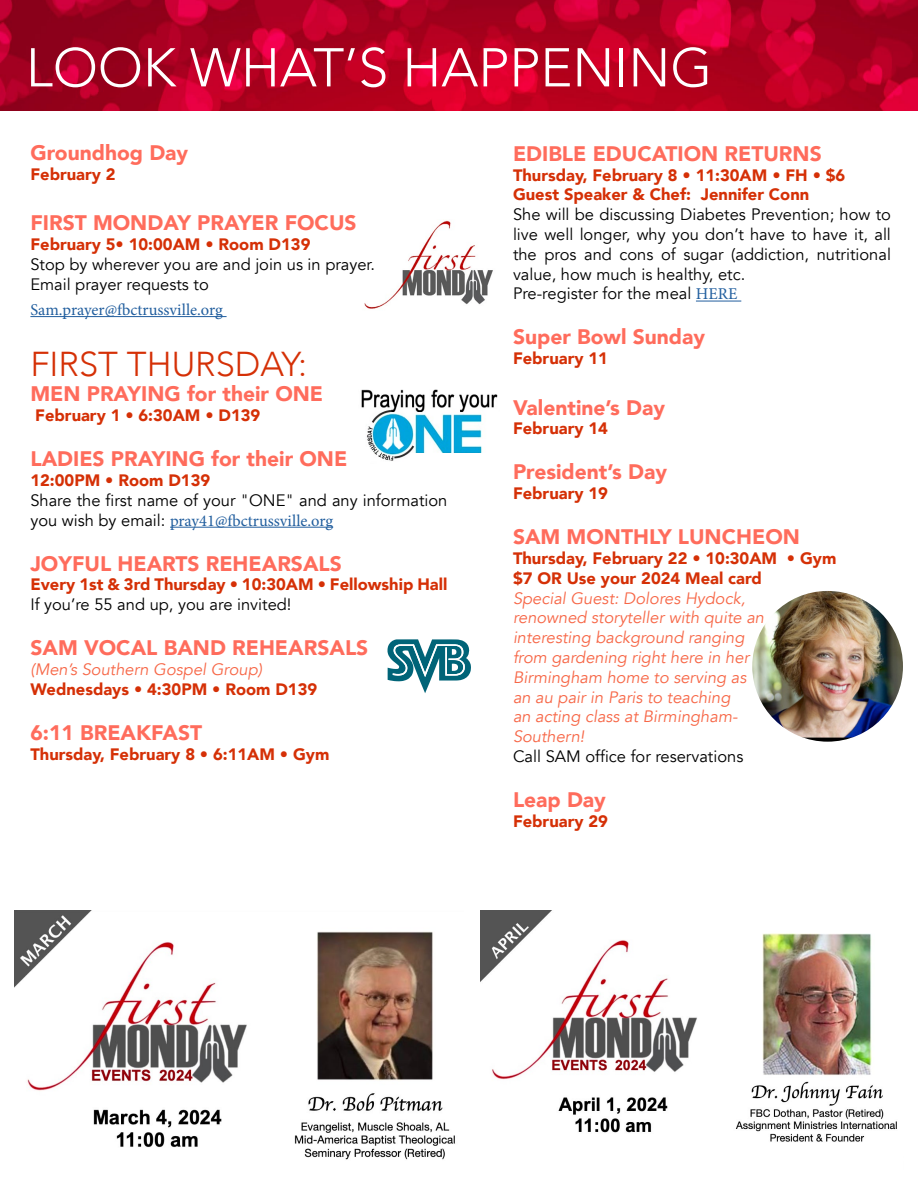
<style>
.page{position:relative;width:918px;height:1188px;background:#fff}
.page>*{position:absolute;margin:0;border:0;box-sizing:border-box;transform-origin:0 0}
.t1{font:300 54px "Avenir";color:#fff}
.t2{font:300 34.5px "Avenir";color:#d53006}
.t3{font:900 21px "Avenir";color:#ff6c5c}
.t4{font:16.5px/19.8px "Avenir";color:#000}
.t5{font:900 16.5px/19.8px "Avenir";color:#d53006}
.t6{font:italic 16.5px/19.8px "Avenir";color:#f76747}
.t7{font:16.5px "Minion Pro";color:#215e9e}
.s1{font-family:"Avenir";color:#000}
.s2{font-family:"Minion Pro";color:#215e9e}
</style>
<div class="page">
<img style="left:0;top:0;width:918px;height:110px">
<hr style="left:30px;top:316px;width:197px;height:1px;background:#215e9e">
<hr style="left:170px;top:527px;width:163px;height:1px;background:#215e9e">
<img style="left:364px;top:220px;width:129px;height:89px">
<svg style="left:387px;top:639px;width:84px;height:54px"></svg>
<img style="left:361px;top:389px;width:137px;height:72px">
<div style="left:410px;top:453px;width:76px;height:17px;background:#fff"></div>
<hr style="left:696px;top:301px;width:45px;height:1px;background:#215e9e">
<img style="left:752px;top:591px;width:151px;height:151px;border-radius:75px">
<img style="left:480px;top:910px;width:417px;height:232px">
<img style="left:14px;top:910px;width:441px;height:250px">
<h1 class="t1" style="left:26px;top:36px;width:688px">LOOK WHAT’S HAPPENING</h1>
<p class="t3" style="left:30px;top:135px;width:159px">Groundhog Day</p>
<p class="t5" style="left:30px;top:164px;width:87px">February 2</p>
<p class="t3" style="left:30px;top:205px;width:328px">FIRST MONDAY PRAYER FOCUS</p>
<p class="t5" style="left:30px;top:234px;width:282px">February 5• 10:00AM • Room D139</p>
<p class="t4" style="left:30px;top:255px;width:346px">Stop by wherever you are and join us in prayer.<br>Email prayer requests to</p>
<p class="t7" style="left:30px;top:299px;width:194px">Sam.prayer@fbctrussville.org</p>
<h2 class="t2" style="left:30px;top:344px;width:278px">FIRST THURSDAY:</h2>
<p class="t3" style="left:30px;top:376px;width:294px">MEN PRAYING for their ONE</p>
<p class="t5" style="left:35px;top:405px;width:227px">February 1 • 6:30AM • D139</p>
<p class="t3" style="left:30px;top:441px;width:318px">LADIES PRAYING for their ONE</p>
<p class="t5" style="left:30px;top:470px;width:181px">12:00PM • Room D139</p>
<p class="t4" style="left:30px;top:490px;width:419px">Share the first name of your "ONE" and any information</p>
<p class="t7" style="left:30px;top:509px;width:304px"><span class="s1">you wish by email:</span> pray41@fbctrussville.org</p>
<p class="t3" style="left:30px;top:545px;width:313px">JOYFUL HEARTS REHEARSALS</p>
<p class="t5" style="left:30px;top:574px;width:418px">Every 1st &amp; 3rd Thursday • 10:30AM • Fellowship Hall</p>
<p class="t4" style="left:30px;top:595px;width:263px">If you’re 55 and up, you are invited!</p>
<p class="t3" style="left:30px;top:630px;width:339px">SAM VOCAL BAND REHEARSALS</p>
<p class="t6" style="left:30px;top:660px;width:233px">(Men’s Southern Gospel Group)</p>
<p class="t5" style="left:30px;top:679px;width:288px">Wednesdays • 4:30PM • Room D139</p>
<p class="t3" style="left:30px;top:714px;width:173px">6:11 BREAKFAST</p>
<p class="t5" style="left:30px;top:743px;width:301px">Thursday, February 8 • 6:11AM • Gym</p>
<p class="t3" style="left:513px;top:135px;width:310px">EDIBLE EDUCATION RETURNS</p>
<p class="t5" style="left:513px;top:165px;width:334px">Thursday, February 8 • 11:30AM • FH • $6<br>Guest Speaker &amp; Chef: Jennifer Conn</p>
<p class="t4" style="left:513px;top:205px;width:380px">She will be discussing Diabetes Prevention; how to live well longer, why you don’t have to have it, all the pros and cons of sugar (addiction, nutritional value, how much is healthy, etc.<br>Pre-register for the meal <span class="s2">HERE</span></p>
<p class="t3" style="left:513px;top:319px;width:194px">Super Bowl Sunday</p>
<p class="t5" style="left:513px;top:348px;width:97px">February 11</p>
<p class="t3" style="left:513px;top:389px;width:154px">Valentine’s Day</p>
<p class="t5" style="left:513px;top:418px;width:97px">February 14</p>
<p class="t3" style="left:513px;top:454px;width:156px">President’s Day</p>
<p class="t5" style="left:513px;top:483px;width:97px">February 19</p>
<p class="t3" style="left:513px;top:519px;width:288px">SAM MONTHLY LUNCHEON</p>
<p class="t5" style="left:513px;top:548px;width:325px">Thursday, February 22 • 10:30AM • Gym $7 OR Use your 2024 Meal card</p>
<p class="t6" style="left:513px;top:588px;width:253px">Special Guest: Dolores Hydock, renowned storyteller with quite an interesting background ranging from gardening right here in her<br>Birmingham home to serving as an au pair in Paris to teaching<br>an acting class at Birmingham-<br>Southern!</p>
<p class="t4" style="left:513px;top:747px;width:232px">Call SAM office for reservations</p>
<p class="t3" style="left:513px;top:782px;width:94px">Leap Day</p>
<p class="t5" style="left:513px;top:811px;width:97px">February 29</p>
</div>
